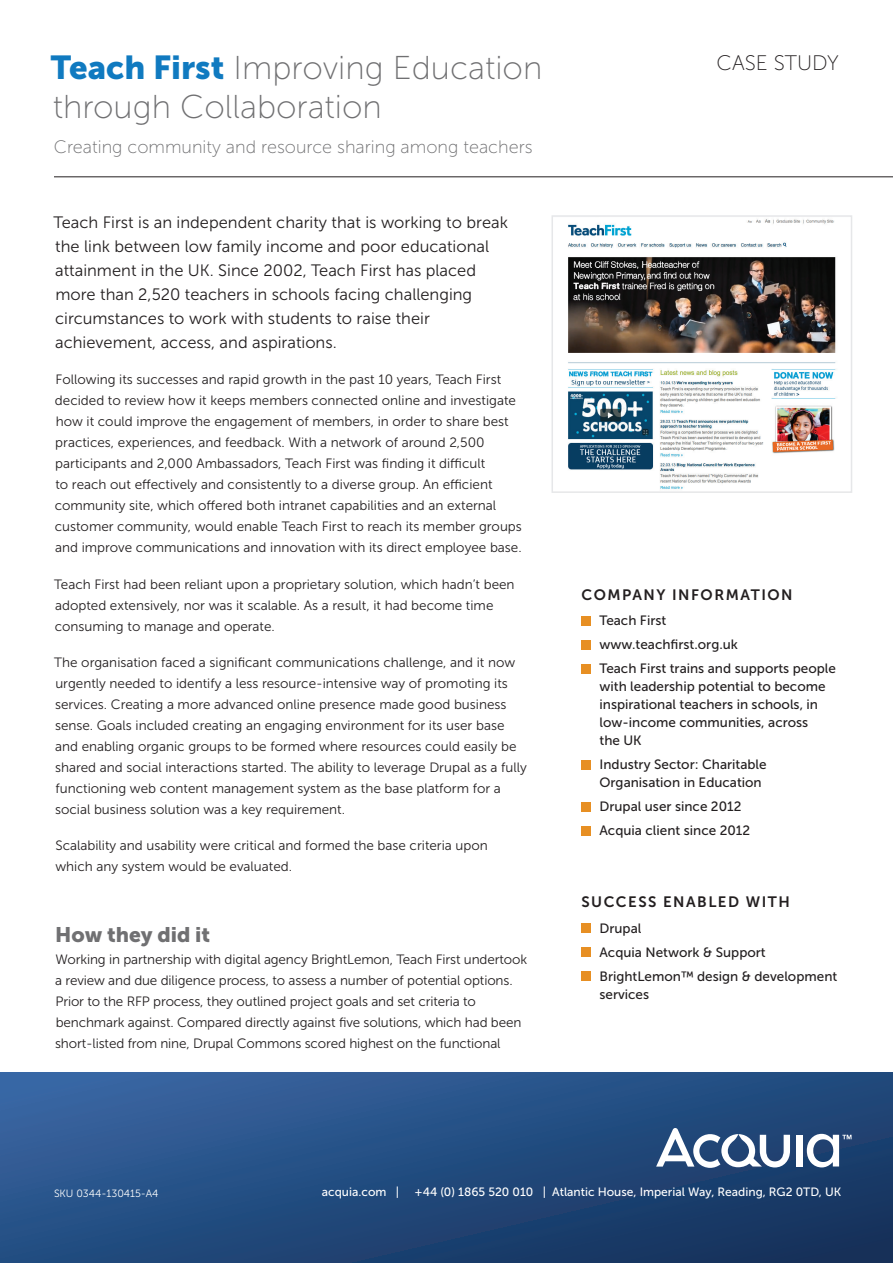
<style>
.page{position:relative;width:893px;height:1263px;background:#fff}
.page>*{position:absolute;margin:0;border:0;box-sizing:border-box;transform-origin:0 0}
.t1{font:33px/39px "Museo Sans 100";color:#707072}
.t2{font:21px "Museo Sans 900";color:#707072}
.t3{font:21px "Museo Sans 100";color:#231f20}
.t4{font:18px "Museo Sans 100";color:#707072}
.t5{font:16.5px/24px "Museo Sans 300";color:#231f20}
.t6{font:15px "Museo Sans 700";letter-spacing:.1em;color:#231f20}
.t7{font:13.5px/21px "Museo Sans 300";color:#231f20}
.t8{font:13.5px/24px "Museo Sans 500";color:#231f20}
.t9{font:12px "Museo Sans 500";color:#fff}
.t10{font:10.5px "Museo Sans 300";color:#fff}
.s1{font-family:"Museo Sans 900";color:#107ac0}
</style>
<div class="page">
<svg style="left:0;top:1072px;width:893px;height:191px;background:#244b7f"></svg>
<hr style="left:54px;top:177px;width:839px;height:1px;background:#231f20">
<div style="left:796px;top:1135px;width:6px;height:31px;background:#fff"></div>
<svg style="left:807px;top:1134px;width:44px;height:33px"></svg>
<svg style="left:656px;top:1128px;width:134px;height:40px"></svg>
<div style="left:581px;top:616px;width:9px;height:9px;background:#e78f23"></div>
<div style="left:581px;top:640px;width:9px;height:9px;background:#e78f23"></div>
<div style="left:581px;top:664px;width:9px;height:9px;background:#e78f23"></div>
<div style="left:581px;top:760px;width:9px;height:9px;background:#e78f23"></div>
<div style="left:581px;top:802px;width:9px;height:9px;background:#e78f23"></div>
<div style="left:581px;top:826px;width:9px;height:9px;background:#e78f23"></div>
<div style="left:581px;top:923px;width:9px;height:9px;background:#e78f23"></div>
<div style="left:581px;top:947px;width:9px;height:9px;background:#e78f23"></div>
<div style="left:581px;top:971px;width:9px;height:9px;background:#e78f23"></div>
<img style="left:568px;top:219px;width:268px;height:270px">
<div style="left:551px;top:215px;width:301px;height:278px;border:2px solid #e6e7e9"></div>
<h1 class="t1" style="left:51px;top:48px;width:493px"><span class="s1">Teach First</span> Improving Education through Collaboration</h1>
<h3 class="t4" style="left:54px;top:138px;width:480px">Creating community and resource sharing among teachers</h3>
<p class="t5" style="left:54px;top:211px;width:456px">Teach First is an independent charity that is working to break the link between low family income and poor educational attainment in the UK. Since 2002, Teach First has placed more than 2,520 teachers in schools facing challenging circumstances to work with students to raise their achievement, access, and aspirations.</p>
<p class="t7" style="left:55px;top:369px;width:469px">Following its successes and rapid growth in the past 10 years, Teach First decided to review how it keeps members connected online and investigate how it could improve the engagement of members, in order to share best practices, experiences, and feedback. With a network of around 2,500 participants and 2,000 Ambassadors, Teach First was finding it difficult<br>to reach out effectively and consistently to a diverse group. An efficient community site, which offered both intranet capabilities and an external customer community, would enable Teach First to reach its member groups and improve communications and innovation with its direct employee base.</p>
<p class="t7" style="left:54px;top:573px;width:462px">Teach First had been reliant upon a proprietary solution, which hadn’t been adopted extensively, nor was it scalable. As a result, it had become time consuming to manage and operate.</p>
<p class="t7" style="left:54px;top:651px;width:474px">The organisation faced a significant communications challenge, and it now urgently needed to identify a less resource-intensive way of promoting its services. Creating a more advanced online presence made good business sense. Goals included creating an engaging environment for its user base and enabling organic groups to be formed where resources could easily be shared and social interactions started. The ability to leverage Drupal as a fully functioning web content management system as the base platform for a social business solution was a key requirement.</p>
<p class="t7" style="left:55px;top:834px;width:434px">Scalability and usability were critical and formed the base criteria upon which any system would be evaluated.</p>
<h2 class="t2" style="left:55px;top:923px;width:157px">How they did it</h2>
<p class="t7" style="left:55px;top:948px;width:474px">Working in partnership with digital agency BrightLemon, Teach First undertook a review and due diligence process, to assess a number of potential options.<br>Prior to the RFP process, they outlined project goals and set criteria to benchmark against. Compared directly against five solutions, which had been short-listed from nine, Drupal Commons scored highest on the functional</p>
<h2 class="t3" style="left:717px;top:51px;width:124px">CASE STUDY</h2>
<p class="t6" style="left:581px;top:586px;width:213px">COMPANY INFORMATION</p>
<p class="t8" style="left:599px;top:608px;width:238px">Teach First<br>www.teachfirst.org.uk<br>Teach First trains and supports people</p>
<p class="t8" style="left:599px;top:677px;width:228px;line-height:18px">with leadership potential to become inspirational teachers in schools, in low-income communities, across the UK</p>
<p class="t8" style="left:599px;top:755px;width:169px;line-height:18px">Industry Sector: Charitable<br>Organisation in Education</p>
<p class="t8" style="left:599px;top:794px;width:152px">Drupal user since 2012<br>Acquia client since 2012</p>
<p class="t6" style="left:581px;top:893px;width:210px">SUCCESS ENABLED WITH</p>
<p class="t8" style="left:599px;top:916px;width:239px">Drupal<br>Acquia Network &amp; Support<br>BrightLemon™ design &amp; development</p>
<p class="t8" style="left:599px;top:982px;width:51px">services</p>
<p class="t10" style="left:54px;top:1187px;width:106px">SKU 0344-130415-A4</p>
<p class="t9" style="left:322px;top:1186px;width:79px">acquia.com |</p>
<p class="t9" style="left:414px;top:1186px;width:428px">+44 (0) 1865 520 010 | Atlantic House, Imperial Way, Reading, RG2 0TD, UK</p>
</div>
